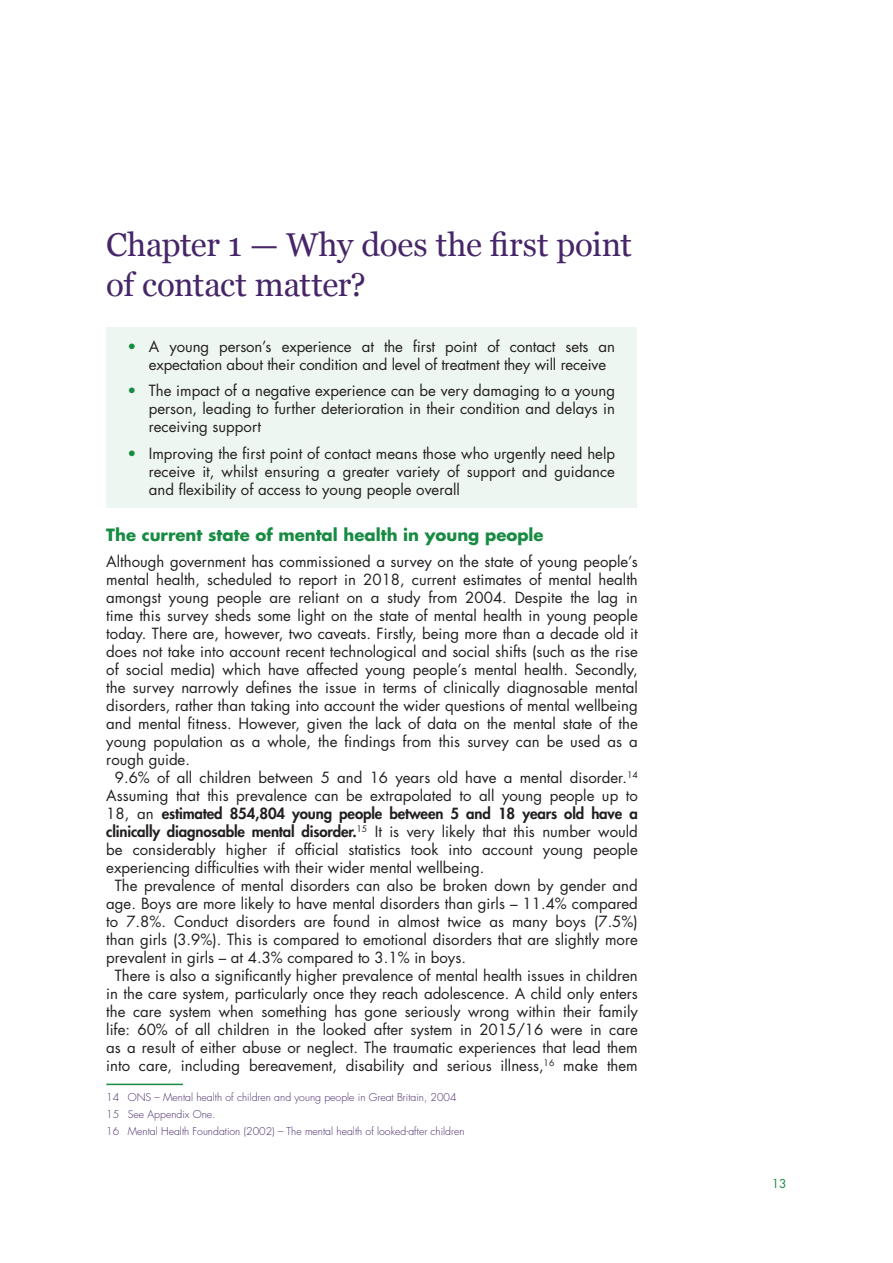
<style>
.page{position:relative;width:893px;height:1263px;background:#fff}
.page>*{position:absolute;margin:0;border:0;box-sizing:border-box;transform-origin:0 0}
.t1{font:33px/39.6px "Georgia";letter-spacing:-.015em;color:#462668}
.t2{font:700 16.5px "Futura Std";color:#188b43}
.t3{font:15px/18px "Futura Std";color:#231f20;text-align:justify}
.t4{font:800 15px "Futura Std";letter-spacing:-.01em;color:#231f20}
.t5{font:12px "Futura Std";color:#188b43}
.t6{font:300 10.5px/17px "Futura Std";color:#462668}
.s1{color:#188b43}
.s2{font-weight:400}
</style>
<div class="page">
<div style="left:106px;top:327px;width:530px;height:180px;background:#edf6f1"></div>
<hr style="left:106px;top:1084px;width:77px;height:1px;background:#188b43">
<h1 class="t1" style="left:106px;top:223px;width:527px">Chapter 1 — Why does the first point of contact matter?</h1>
<p class="t3" style="left:149px;top:338px;width:468px;text-indent:-21px"><span class="s1">•</span> A young person’s experience at the first point of contact sets an expectation about their condition and level of treatment they will receive</p>
<p class="t3" style="left:149px;top:382px;width:468px;text-indent:-21px"><span class="s1">•</span> The impact of a negative experience can be very damaging to a young person, leading to further deterioration in their condition and delays in receiving support</p>
<p class="t3" style="left:149px;top:445px;width:468px;text-indent:-21px"><span class="s1">•</span> Improving the first point of contact means those who urgently need help receive it, whilst ensuring a greater variety of support and guidance and flexibility of access to young people overall</p>
<p class="t2" style="left:106px;top:523px;width:439px">The current state of mental health in young people</p>
<p class="t3" style="left:106px;top:553px;width:533px">Although government has commissioned a survey on the state of young people’s</p>
<p class="t3" style="left:106px;top:571px;width:533px">mental health, scheduled to report in 2018, current estimates of mental health</p>
<p class="t3" style="left:106px;top:589px;width:533px">amongst young people are reliant on a study from 2004. Despite the lag in</p>
<p class="t3" style="left:106px;top:607px;width:533px">time this survey sheds some light on the state of mental health in young people</p>
<p class="t3" style="left:106px;top:625px;width:533px">today. There are, however, two caveats. Firstly, being more than a decade old it</p>
<p class="t3" style="left:106px;top:643px;width:533px">does not take into account recent technological and social shifts (such as the rise</p>
<p class="t3" style="left:106px;top:661px;width:533px">of social media) which have affected young people’s mental health. Secondly,</p>
<p class="t3" style="left:106px;top:679px;width:533px">the survey narrowly defines the issue in terms of clinically diagnosable mental</p>
<p class="t3" style="left:106px;top:697px;width:533px">disorders, rather than taking into account the wider questions of mental wellbeing</p>
<p class="t3" style="left:106px;top:715px;width:533px">and mental fitness. However, given the lack of data on the mental state of the</p>
<p class="t3" style="left:106px;top:733px;width:533px">young population as a whole, the findings from this survey can be used as a</p>
<p class="t3" style="left:106px;top:751px;width:85px">rough guide.</p>
<p class="t3" style="left:115px;top:769px;width:524px">9.6% of all children between 5 and 16 years old have a mental disorder.<sup>14</sup></p>
<p class="t3" style="left:106px;top:787px;width:533px">Assuming that this prevalence can be extrapolated to all young people up to</p>
<p class="t4" style="left:106px;top:804px;width:533px"><span class="s2">18, an</span> estimated 854,804 young people between 5 and 18 years old have a</p>
<p class="t4" style="left:106px;top:822px;width:533px">clinically diagnosable mental disorder.<sup>15</sup> <span class="s2">It is very likely that this number would</span></p>
<p class="t3" style="left:106px;top:841px;width:533px">be considerably higher if official statistics took into account young people</p>
<p class="t3" style="left:106px;top:859px;width:380px">experiencing difficulties with their wider mental wellbeing.</p>
<p class="t3" style="left:115px;top:877px;width:524px">The prevalence of mental disorders can also be broken down by gender and</p>
<p class="t3" style="left:106px;top:895px;width:533px">age. Boys are more likely to have mental disorders than girls – 11.4% compared</p>
<p class="t3" style="left:106px;top:913px;width:533px">to 7.8%. Conduct disorders are found in almost twice as many boys (7.5%)</p>
<p class="t3" style="left:106px;top:931px;width:533px">than girls (3.9%). This is compared to emotional disorders that are slightly more</p>
<p class="t3" style="left:106px;top:949px;width:361px">prevalent in girls – at 4.3% compared to 3.1% in boys.</p>
<p class="t3" style="left:115px;top:967px;width:525px">There is also a significantly higher prevalence of mental health issues in children</p>
<p class="t3" style="left:106px;top:985px;width:533px">in the care system, particularly once they reach adolescence. A child only enters</p>
<p class="t3" style="left:106px;top:1003px;width:533px">the care system when something has gone seriously wrong within their family</p>
<p class="t3" style="left:106px;top:1021px;width:533px">life: 60% of all children in the looked after system in 2015/16 were in care</p>
<p class="t3" style="left:106px;top:1039px;width:533px">as a result of either abuse or neglect. The traumatic experiences that lead them</p>
<p class="t3" style="left:106px;top:1057px;width:533px">into care, including bereavement, disability and serious illness,<sup>16</sup> make them</p>
<p class="t6" style="left:106px;top:1089px;width:360px">14 ONS – Mental health of children and young people in Great Britain, 2004<br>15 See Appendix One.<br>16 Mental Health Foundation (2002) – The mental health of looked-after children</p>
<p class="t5" style="left:772px;top:1176px;width:16px">13</p>
</div>
